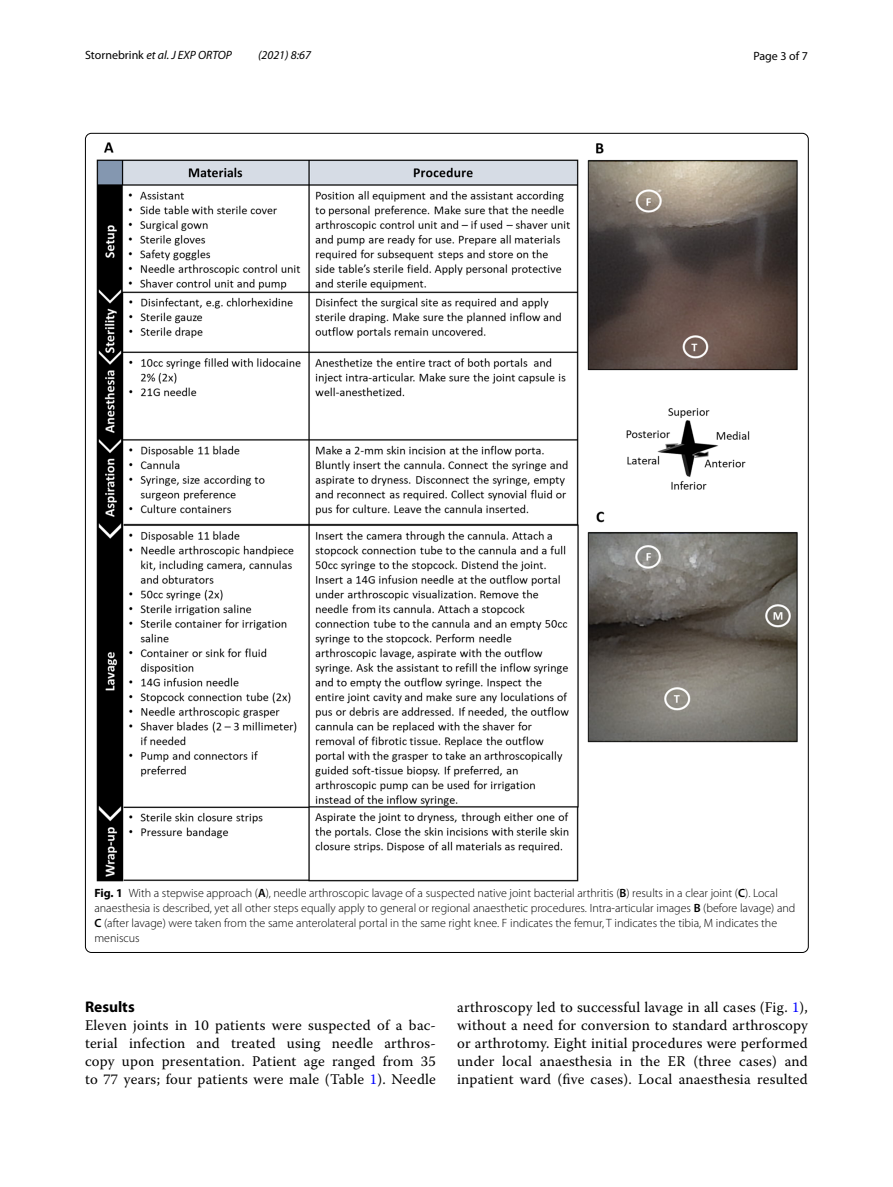
<style>
.page{position:relative;width:893px;height:1187px;background:#fff}
.page>*{position:absolute;margin:0;border:0;box-sizing:border-box;transform-origin:0 0}
.t1{font:700 15.45px "Myriad Pro";color:#000}
.t2{font:14.7px/18px "Warnock Pro";letter-spacing:.015em;color:#000;text-align:justify}
.t3{font:300 12px/15px "Myriad Pro";color:#000}
.t4{font:italic 12px "Myriad Pro";color:#000}
.t5{font:12px "Myriad Pro";color:#000}
.s1{font-style:normal}
.s2{font-weight:700}
.s3{font-weight:600}
.s4{color:#00f}
</style>
<div class="page">
<img style="left:97px;top:142px;width:700px;height:740px">
<p class="t4" style="left:85px;top:48px;width:148px"><span class="s1">Stornebrink</span> et al. J EXP ORTOP</p>
<p class="t4" style="left:258px;top:48px;width:54px">(2021) 8:67</p>
<p class="t5" style="left:753px;top:48px;width:56px">Page 3 of 7</p>
<p class="t3" style="left:94px;top:885px;width:702px"><span class="s2">Fig. 1</span> With a stepwise approach (<span class="s3">A</span>), needle arthroscopic lavage of a suspected native joint bacterial arthritis (<span class="s3">B</span>) results in a clear joint (<span class="s3">C</span>). Local anaesthesia is described, yet all other steps equally apply to general or regional anaesthetic procedures. Intra-articular images <span class="s3">B</span> (before lavage) and <span class="s3">C</span> (after lavage) were taken from the same anterolateral portal in the same right knee. F indicates the femur, T indicates the tibia, M indicates the meniscus</p>
<p class="t1" style="left:85px;top:996px;width:51px">Results</p>
<p class="t2" style="left:85px;top:1016px;width:352px">Eleven joints in 10 patients were suspected of a bac&shy;terial infection and treated using needle arthros&shy;copy upon presentation. Patient age ranged from 35 to 77 years; four patients were male (Table <span class="s4">1</span>). Needle</p>
<p class="t2" style="left:457px;top:997px;width:352px">arthroscopy led to successful lavage in all cases (Fig. <span class="s4">1</span>), without a need for conversion to standard arthroscopy or arthrotomy. Eight initial procedures were performed under local anaesthesia in the ER (three cases) and inpatient ward (five cases). Local anaesthesia resulted</p>
</div>
